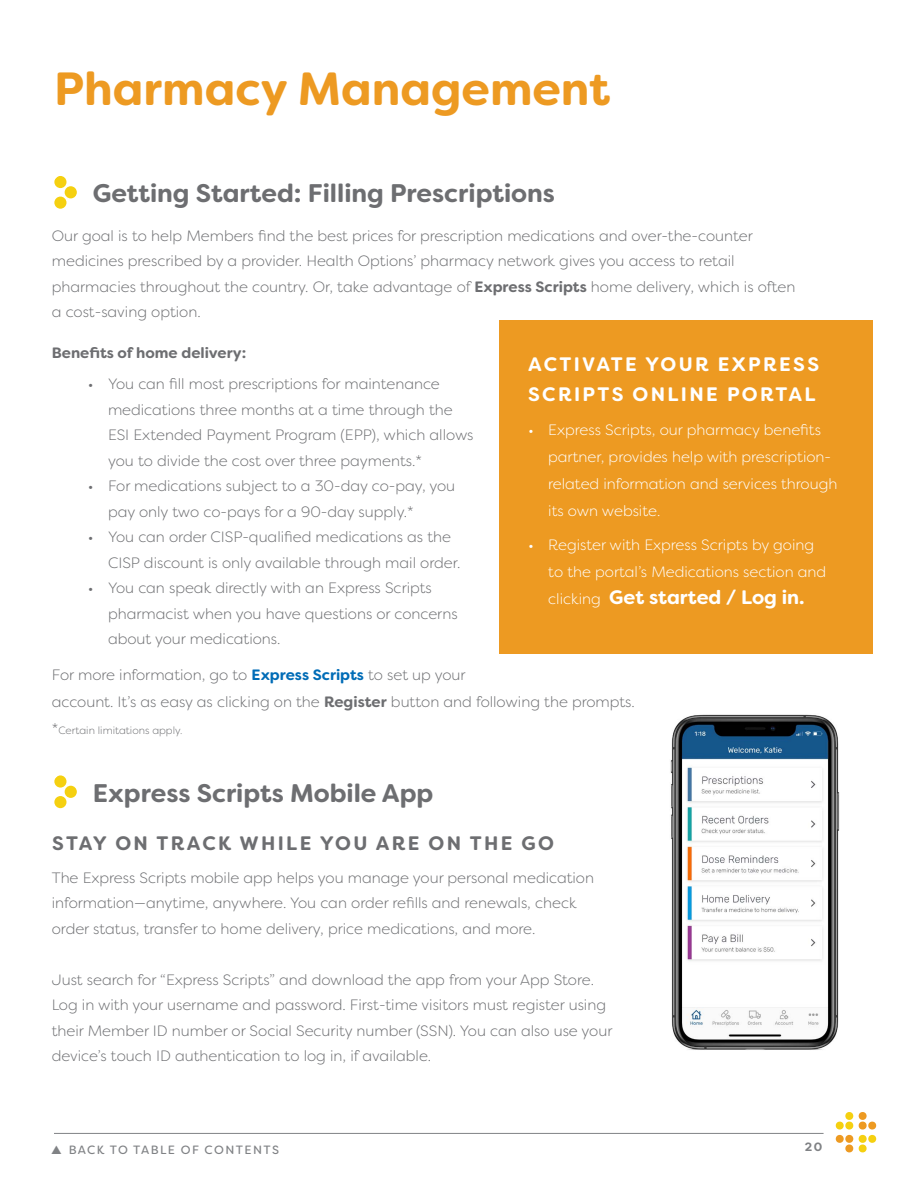
<style>
.page{position:relative;width:918px;height:1188px;background:#fff}
.page>*{position:absolute;margin:0;border:0;box-sizing:border-box;transform-origin:0 0}
.t1{font:700 46.5px "Filson Soft";color:#ed9a22}
.t2{font:700 25.5px "Filson Soft";color:#6d6e71}
.t3{font:700 19.5px/30px "Filson Soft";letter-spacing:.12em;color:#fff}
.t4{font:700 19.5px "Filson Soft";letter-spacing:.12em;color:#6d6e71}
.t5{font:700 19.5px "Filson Soft";color:#fff}
.t6{font:300 15px/25.5px "Filson Soft";color:#6d6e71}
.t7{font:300 15px/27px "Filson Soft";color:#fff}
.t8{font:700 15px "Filson Soft";color:#6d6e71}
.t9{font:12px "Filson Soft";letter-spacing:.12em;color:#808285}
.t10{font:700 12px "Filson Soft";color:#808285}
.t11{font:300 10.5px "Filson Soft";color:#6d6e71}
.s1{font-weight:700}
.s2{font-weight:700;color:#006cb7}
.s3{font-size:15px}
.s4{font-weight:300;font-size:15px}
</style>
<div class="page">
<svg style="left:835px;top:1112px;width:42px;height:41px"></svg>
<hr style="left:54px;top:1133px;width:770px;height:1px;background:#808285">
<svg style="left:54px;top:197px;width:21px;height:12px"></svg>
<div style="left:54px;top:197px;width:12px;height:12px;background:#f5d010;border-radius:50%"></div>
<div style="left:54px;top:176px;width:12px;height:12px;background:#f5d010;border-radius:50%"></div>
<div style="left:65px;top:186px;width:12px;height:12px;background:#f5d010;border-radius:50%"></div>
<svg style="left:54px;top:796px;width:20px;height:13px"></svg>
<div style="left:54px;top:796px;width:12px;height:12px;background:#f5d010;border-radius:50%"></div>
<div style="left:54px;top:775px;width:12px;height:13px;background:#f5d010;border-radius:50%"></div>
<div style="left:65px;top:786px;width:12px;height:12px;background:#f5d010;border-radius:50%"></div>
<img style="left:670px;top:714px;width:170px;height:336px">
<div style="left:500px;top:320px;width:373px;height:333px;background:#ed9a22"></div>
<h1 class="t1" style="left:54px;top:59px;width:558px">Pharmacy Management</h1>
<h2 class="t2" style="left:93px;top:177px;width:464px">Getting Started: Filling Prescriptions</h2>
<p class="t6" style="left:52px;top:223px;width:745px">Our goal is to help Members find the best prices for prescription medications and over-the-counter medicines prescribed by a provider. Health Options’ pharmacy network gives you access to retail pharmacies throughout the country. Or, take advantage of <span class="s1">Express Scripts</span> home delivery, which is often a cost-saving option.</p>
<p class="t8" style="left:52px;top:343px;width:196px">Benefits of home delivery:</p>
<p class="t6" style="left:108px;top:371px;width:367px;text-indent:-20px">• You can fill most prescriptions for maintenance medications three months at a time through the ESI Extended Payment Program (EPP), which allows you to divide the cost over three payments.*</p>
<p class="t6" style="left:108px;top:473px;width:349px;text-indent:-20px">• For medications subject to a 30-day co-pay, you pay only two co-pays for a 90-day supply.*</p>
<p class="t6" style="left:108px;top:524px;width:354px;text-indent:-20px">• You can order CISP-qualified medications as the<br>CISP discount is only available through mail order.</p>
<p class="t6" style="left:108px;top:575px;width:351px;text-indent:-20px">• You can speak directly with an Express Scripts pharmacist when you have questions or concerns about your medications.</p>
<p class="t6" style="left:52px;top:661px;width:585px;line-height:27px">For more information, go to <span class="s2">Express Scripts</span> to set up your<br>account. It’s as easy as clicking on the <span class="s1">Register</span> button and following the prompts.</p>
<p class="t11" style="left:52px;top:724px;width:132px"><span class="s3">*</span>Certain limitations apply.</p>
<h3 class="t3" style="left:528px;top:349px;width:292px">ACTIVATE YOUR EXPRESS<br>SCRIPTS ONLINE PORTAL</h3>
<p class="t7" style="left:548px;top:417px;width:291px;text-indent:-20px">• Express Scripts, our pharmacy benefits partner, provides help with prescription&shy;related information and services through its own website.</p>
<p class="t7" style="left:548px;top:531px;width:280px;text-indent:-20px">• Register with Express Scripts by going to the portal’s Medications section and</p>
<h3 class="t5" style="left:548px;top:585px;width:258px"><span class="s4">clicking</span> Get started / Log in.</h3>
<h2 class="t2" style="left:93px;top:776px;width:342px">Express Scripts Mobile App</h2>
<h3 class="t4" style="left:52px;top:830px;width:503px">STAY ON TRACK WHILE YOU ARE ON THE GO</h3>
<p class="t6" style="left:52px;top:865px;width:544px">The Express Scripts mobile app helps you manage your personal medication information—anytime, anywhere. You can order refills and renewals, check order status, transfer to home delivery, price medications, and more.</p>
<p class="t6" style="left:52px;top:967px;width:562px">Just search for “Express Scripts” and download the app from your App Store.<br>Log in with your username and password. First-time visitors must register using their Member ID number or Social Security number (SSN). You can also use your device’s touch ID authentication to log in, if available.</p>
<p class="t9" style="left:51px;top:1142px;width:229px">▲ BACK TO TABLE OF CONTENTS</p>
<p class="t10" style="left:805px;top:1139px;width:19px">20</p>
</div>
